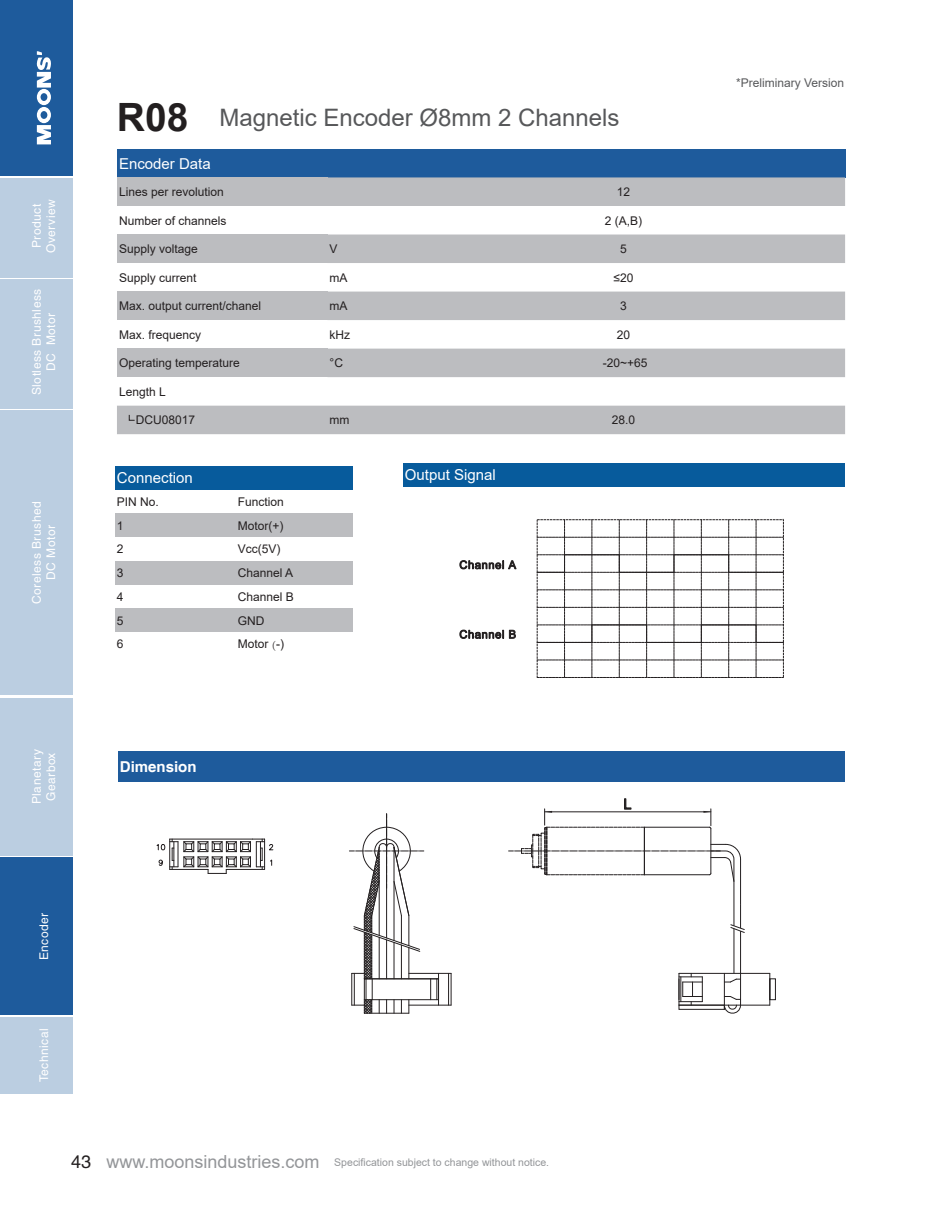
<style>
.page{position:relative;width:940px;height:1217px;background:#fff}
.page>*{position:absolute;margin:0;border:0;box-sizing:border-box;transform-origin:0 0}
.t1{font:700 39px "Arial";color:#231f20}
.t2{font:24px "Arial";color:#57585a}
.t3{font:18px "Arial";color:#939598}
.t4{font:15px "Arial";color:#fff}
.t5{font:700 15px "Helvetica";color:#fff}
.t6{font:12px "Arial";color:#231f20}
.t7{font:12px/14.4px "Helvetica";letter-spacing:.04em;color:#fff;text-align:center}
.t8{font:12px "Arial";color:#57585a}
.t9{font:10.5px "Arial";color:#939598}
.s1{font-family:"Adobe Song Std";font-weight:300}
.s2{font-family:"FZHTJW GB1 0";color:#231f20}
</style>
<div class="page">
<div style="left:0;top:178px;width:72px;height:99px;background:#bbcee1"></div>
<div style="left:0;top:0;width:72px;height:175px;background:#1e5b9c"></div>
<div style="left:0;top:279px;width:72px;height:129px;background:#bbcee1"></div>
<div style="left:0;top:410px;width:72px;height:284px;background:#bbcee1"></div>
<div style="left:0;top:697px;width:72px;height:158px;background:#bbcee1"></div>
<div style="left:0;top:857px;width:72px;height:158px;background:#1e5b9c"></div>
<div style="left:0;top:1016px;width:72px;height:77px;background:#bbcee1"></div>
<svg style="left:36px;top:51px;width:15px;height:93px"></svg>
<div style="left:117px;top:149px;width:728px;height:28px;background:#1e5b9c"></div>
<div style="left:117px;top:177px;width:210px;height:29px;background:#bcbdc0"></div>
<div style="left:327px;top:177px;width:518px;height:29px;background:#bcbdc0"></div>
<div style="left:117px;top:234px;width:210px;height:29px;background:#bcbdc0"></div>
<div style="left:327px;top:234px;width:518px;height:29px;background:#bcbdc0"></div>
<div style="left:117px;top:291px;width:210px;height:29px;background:#bcbdc0"></div>
<div style="left:327px;top:291px;width:518px;height:29px;background:#bcbdc0"></div>
<div style="left:117px;top:348px;width:210px;height:29px;background:#bcbdc0"></div>
<div style="left:327px;top:348px;width:518px;height:29px;background:#bcbdc0"></div>
<div style="left:118px;top:751px;width:726px;height:30px;background:#1e5b9c"></div>
<hr style="left:733px;top:928px;width:1px;height:45px;background:#231f20">
<hr style="left:740px;top:930px;width:1px;height:74px;background:#231f20">
<div style="left:364px;top:978px;width:75px;height:21px;border:1px solid #231f20"></div>
<hr style="left:724px;top:973px;width:1px;height:36px;background:#231f20">
<hr style="left:679px;top:972px;width:91px;height:1px;background:#231f20">
<hr style="left:679px;top:1004px;width:91px;height:1px;background:#231f20">
<hr style="left:769px;top:973px;width:1px;height:31px;background:#231f20">
<div style="left:769px;top:978px;width:6px;height:21px;border:1px solid #231f20"></div>
<div style="left:678px;top:1004px;width:46px;height:5px;border:1px solid #231f20"></div>
<svg style="left:678px;top:973px;width:25px;height:31px"></svg>
<svg style="left:724px;top:978px;width:16px;height:4px"></svg>
<svg style="left:724px;top:988px;width:17px;height:26px"></svg>
<hr style="left:409px;top:972px;width:42px;height:1px;background:#231f20">
<hr style="left:409px;top:1004px;width:42px;height:1px;background:#231f20">
<hr style="left:451px;top:973px;width:1px;height:31px;background:#231f20">
<hr style="left:448px;top:973px;width:1px;height:31px;background:#231f20">
<svg style="left:430px;top:978px;width:7px;height:21px"></svg>
<hr style="left:438px;top:973px;width:1px;height:31px;background:#231f20">
<svg style="left:349px;top:813px;width:75px;height:200px"></svg>
<svg style="left:508px;top:798px;width:236px;height:134px"></svg>
<div style="left:403px;top:463px;width:441px;height:23px;background:#075b9c"></div>
<svg style="left:460px;top:560px;width:56px;height:9px"></svg>
<svg style="left:460px;top:630px;width:43px;height:8px"></svg>
<svg style="left:509px;top:630px;width:6px;height:8px"></svg>
<svg style="left:537px;top:519px;width:247px;height:159px"></svg>
<div style="left:115px;top:466px;width:238px;height:23px;background:#075b9c"></div>
<div style="left:115px;top:513px;width:121px;height:24px;background:#bcbdc0"></div>
<div style="left:236px;top:513px;width:117px;height:24px;background:#bcbdc0"></div>
<div style="left:115px;top:561px;width:121px;height:23px;background:#bcbdc0"></div>
<div style="left:236px;top:561px;width:117px;height:23px;background:#bcbdc0"></div>
<div style="left:115px;top:608px;width:121px;height:24px;background:#bcbdc0"></div>
<div style="left:236px;top:608px;width:117px;height:24px;background:#bcbdc0"></div>
<div style="left:117px;top:405px;width:728px;height:29px;background:#bcbdc0"></div>
<svg style="left:157px;top:838px;width:116px;height:36px"></svg>
<p class="t7" style="left:29px;top:253px;width:55px;rotate:-90deg">Product<br>Overview</p>
<p class="t7" style="left:29px;top:395px;width:108px;rotate:-90deg">Slotless Brushless<br>DC Motor</p>
<p class="t7" style="left:29px;top:604px;width:104px;rotate:-90deg">Coreless Brushed<br>DC Motor</p>
<p class="t7" style="left:29px;top:804px;width:56px;text-align:left;rotate:-90deg">Planetary<br>Gearbox</p>
<h1 class="t1" style="left:117px;top:90px;width:73px">R08</h1>
<h2 class="t2" style="left:219px;top:101px;width:402px">Magnetic Encoder Ø8mm 2 Channels</h2>
<p class="t4" style="left:119px;top:153px;width:93px">Encoder Data</p>
<p class="t6" style="left:119px;top:183px;width:106px">Lines per revolution</p>
<p class="t6" style="left:617px;top:183px;width:15px">12</p>
<p class="t6" style="left:119px;top:212px;width:109px">Number of channels</p>
<p class="t6" style="left:605px;top:212px;width:39px">2 (A,B)</p>
<p class="t6" style="left:119px;top:240px;width:80px">Supply voltage</p>
<p class="t6" style="left:330px;top:240px;width:10px">V</p>
<p class="t6" style="left:620px;top:240px;width:8px">5</p>
<p class="t6" style="left:119px;top:269px;width:79px">Supply current</p>
<p class="t6" style="left:330px;top:269px;width:20px">mA</p>
<p class="t6" style="left:613px;top:269px;width:21px">≤20</p>
<p class="t6" style="left:119px;top:297px;width:144px">Max. output current/chanel</p>
<p class="t6" style="left:330px;top:297px;width:20px">mA</p>
<p class="t6" style="left:620px;top:297px;width:8px">3</p>
<p class="t6" style="left:119px;top:326px;width:84px">Max. frequency</p>
<p class="t6" style="left:330px;top:326px;width:22px">kHz</p>
<p class="t6" style="left:617px;top:326px;width:15px">20</p>
<p class="t6" style="left:119px;top:354px;width:122px">Operating temperature</p>
<p class="t6" style="left:330px;top:354px;width:15px">°C</p>
<p class="t6" style="left:603px;top:354px;width:46px">-20~+65</p>
<p class="t6" style="left:119px;top:383px;width:48px">Length L</p>
<p class="t6" style="left:136px;top:411px;width:61px">DCU08017</p>
<p class="t6" style="left:329px;top:411px;width:21px">mm</p>
<p class="t6" style="left:612px;top:411px;width:25px">28.0</p>
<p class="t4" style="left:117px;top:467px;width:77px">Connection</p>
<p class="t4" style="left:405px;top:464px;width:92px">Output Signal</p>
<p class="t6" style="left:117px;top:493px;width:44px">PIN No.</p>
<p class="t6" style="left:238px;top:493px;width:48px">Function</p>
<p class="t6" style="left:117px;top:517px;width:8px">1</p>
<p class="t6" style="left:238px;top:517px;width:47px">Motor(+)</p>
<p class="t6" style="left:117px;top:541px;width:8px">2</p>
<p class="t6" style="left:238px;top:541px;width:44px">Vcc(5V)</p>
<p class="t6" style="left:117px;top:564px;width:8px">3</p>
<p class="t6" style="left:238px;top:564px;width:57px">Channel A</p>
<p class="t6" style="left:117px;top:588px;width:8px">4</p>
<p class="t6" style="left:238px;top:588px;width:58px">Channel B</p>
<p class="t6" style="left:117px;top:612px;width:8px">5</p>
<p class="t6" style="left:238px;top:612px;width:28px">GND</p>
<p class="t6" style="left:117px;top:635px;width:8px">6</p>
<p class="t6" style="left:238px;top:635px;width:48px">Motor <span class="s1">(</span>-)</p>
<p class="t5" style="left:120px;top:757px;width:78px">Dimension</p>
<p class="t7" style="left:37px;top:959px;width:49px;rotate:-90deg">Encoder</p>
<p class="t7" style="left:37px;top:1081px;width:55px;rotate:-90deg">Technical</p>
<h3 class="t3" style="left:71px;top:1148px;width:250px"><span class="s2">43</span> www.moonsindustries.com</h3>
<p class="t9" style="left:334px;top:1154px;width:216px">Specification subject to change without notice.</p>
<p class="t8" style="left:736px;top:75px;width:110px">*Preliminary Version</p>
</div>
